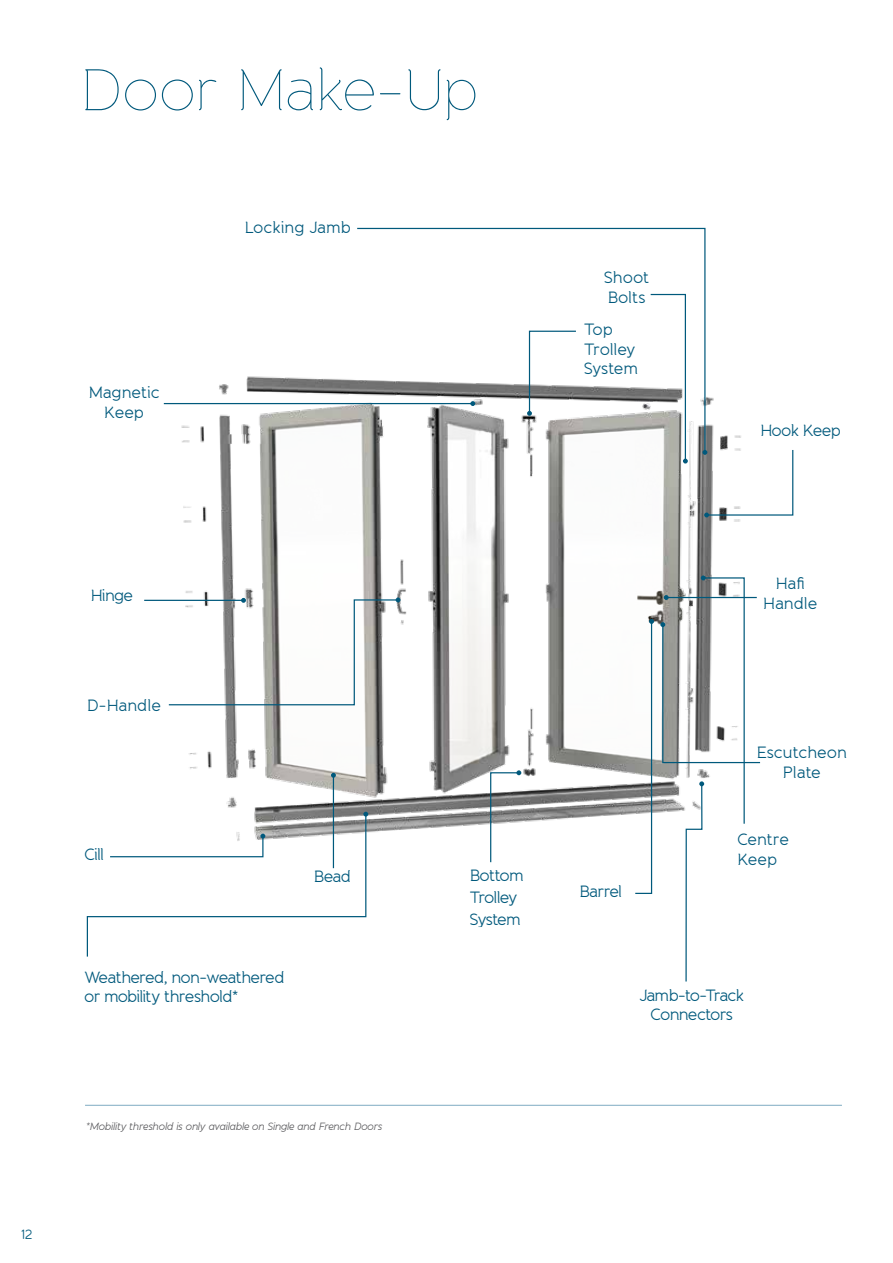
<style>
.page{position:relative;width:893px;height:1263px;background:#fff}
.page>*{position:absolute;margin:0;border:0;box-sizing:border-box;transform-origin:0 0}
.t1{font:100 58.5px "Bandaultrathin";letter-spacing:-.015em;color:#00597c}
.t2{font:16.35px/19.4px "Banda";letter-spacing:-.035em;color:#00597c}
.t3{font:16.35px/19.6px "Banda";letter-spacing:-.015em;color:#00597c;text-align:center}
.t4{font:16.35px/22.4px "Banda";letter-spacing:-.055em;color:#00597c;text-align:center}
.t5{font:16.35px/19.6px "Banda";letter-spacing:-.01em;color:#00597c;text-align:center}
.t6{font:16.35px/19.6px "Banda";letter-spacing:-.005em;color:#00597c}
.t7{font:13.5px "Banda";color:#00597c}
.t8{font:italic 10.5px "Banda";letter-spacing:-.05em;color:#58585b}
</style>
<div class="page">
<hr style="left:85px;top:1105px;width:757px;height:1px;background:#7facc2">
<img style="left:151px;top:376px;width:590px;height:457px">
<svg style="left:356px;top:227px;width:350px;height:227px"></svg>
<svg style="left:527px;top:330px;width:50px;height:86px"></svg>
<svg style="left:634px;top:619px;width:20px;height:275px"></svg>
<hr style="left:333px;top:775px;width:1px;height:93px;background:#00597c">
<svg style="left:331px;top:773px;width:5px;height:5px"></svg>
<svg style="left:86px;top:812px;width:282px;height:145px"></svg>
<hr style="left:164px;top:403px;width:309px;height:1px;background:#00597c">
<svg style="left:470px;top:401px;width:5px;height:5px"></svg>
<hr style="left:144px;top:600px;width:100px;height:1px;background:#00597c">
<svg style="left:168px;top:597px;width:232px;height:109px"></svg>
<svg style="left:489px;top:770px;width:32px;height:93px"></svg>
<svg style="left:660px;top:575px;width:101px;height:407px"></svg>
<svg style="left:702px;top:449px;width:92px;height:68px"></svg>
<svg style="left:649px;top:293px;width:39px;height:170px"></svg>
<h1 class="t1" style="left:80px;top:55px;width:400px">Door Make-Up</h1>
<p class="t3" style="left:88px;top:383px;width:73px">Magnetic<br>Keep</p>
<p class="t3" style="left:244px;top:218px;width:108px">Locking Jamb</p>
<p class="t2" style="left:90px;top:586px;width:44px">Hinge</p>
<p class="t2" style="left:87px;top:695px;width:76px">D-Handle</p>
<p class="t7" style="left:21px;top:1225px;width:13px">12</p>
<p class="t2" style="left:84px;top:845px;width:21px">Cill</p>
<p class="t2" style="left:314px;top:866px;width:39px">Bead</p>
<p class="t2" style="left:84px;top:967px;width:202px">Weathered, non-weathered or mobility threshold*</p>
<p class="t8" style="left:85px;top:1120px;width:298px">*Mobility threshold is only available on Single and French Doors</p>
<p class="t4" style="left:470px;top:864px;width:56px;text-align:left">Bottom<br>Trolley<br>System</p>
<p class="t6" style="left:604px;top:268px;width:47px">Shoot<br>Bolts</p>
<p class="t3" style="left:584px;top:320px;width:56px;text-align:left">Top<br>Trolley<br>System</p>
<p class="t2" style="left:579px;top:882px;width:45px">Barrel</p>
<p class="t2" style="left:760px;top:421px;width:82px">Hook Keep</p>
<p class="t3" style="left:763px;top:574px;width:56px">Hafi<br>Handle</p>
<p class="t5" style="left:756px;top:742px;width:92px">Escutcheon<br>Plate</p>
<p class="t5" style="left:737px;top:830px;width:54px;text-align:left">Centre<br>Keep</p>
<p class="t4" style="left:639px;top:986px;width:106px;line-height:19.4px">Jamb-to-Track<br>Connectors</p>
</div>
